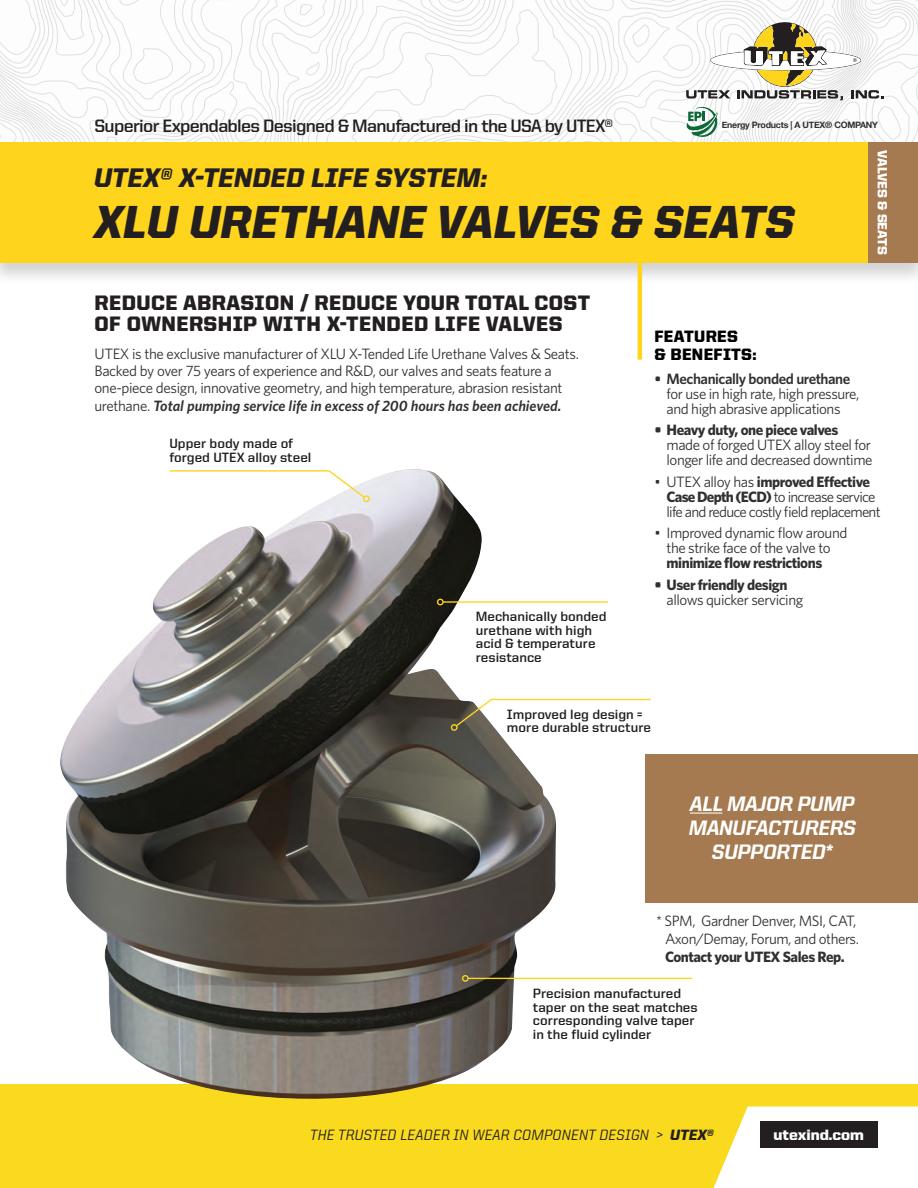
<style>
.page{position:relative;width:918px;height:1188px;background:#fff}
.page>*{position:absolute;margin:0;border:0;box-sizing:border-box;transform-origin:0 0}
.UTEX_PRINT___Produ{font:900 46.5px "United Italic Reg";color:#231f20}
.UTEX_PRINT___Produ-2{font:900 27px "United Italic Reg";color:#231f20}
.UTEX_PRINT___Body{font:900 21px/21px "United Sans Reg";letter-spacing:.02em;color:#231f20}
.UTEX_PRINT___eyeba{font:800 21px/24px "United Italic Reg";letter-spacing:-.02em;color:#fff;text-align:center}
.UTEX_PRINT___Flag{font:700 18px "United Sans Reg";letter-spacing:-.04em;color:#231f20}
.UTEX_PRINT___F_B_H{font:900 16.5px/18px "United Sans Reg";letter-spacing:.02em;color:#000}
.UTEX_PRINT___Body-2{font:15px/15px "Whitney";letter-spacing:-.03em;color:#312f30}
.UTEX_PRINT___Body-3{font:15px/15px "Whitney";letter-spacing:-.05em;color:#312f30}
.UTEX_PRINT___F_B_n{font:15px/18px "Whitney";letter-spacing:-.03em;color:#312f30}
.t1{font:500 15px "United Italic Reg";color:#231f20}
.t2{font:900 15px "United Sans Reg";color:#fff}
.UTEX_PRINT___photo{font:700 13.5px/13.5px "United Sans Reg";color:#231f20}
.UTEX_PRINT___TAB_T{font:900 13.5px "United Sans Reg";color:#fff}
.UTEX_PRINT___Body-4{font:700 8.85px "Helvetica Neue";letter-spacing:-.025em;color:#312f30}
.s1{font-weight:600;font-style:italic}
.s2{font-weight:900;color:#fff}
.s3{color:#fff}
.s4{font-weight:600}
.s5{font-weight:700}
.s6{font-weight:900}
</style>
<div class="page">
<div style="left:0;top:1084px;width:918px;height:104px;background:#fada1f"></div>
<svg style="left:714px;top:1107px;width:204px;height:81px;background:#fefbe7"></svg>
<div style="left:760px;top:1121px;width:118px;height:27px;background:#231f20"></div>
<img style="left:60px;top:469px;width:497px;height:630px">
<svg style="left:0;top:0;width:918px;height:140px"></svg>
<svg style="left:686px;top:22px;width:198px;height:116px"></svg>
<div style="left:0;top:140px;width:918px;height:146px;background:#231f20;opacity:.2"></div>
<div style="left:0;top:142px;width:918px;height:121px;background:#fed41d"></div>
<hr style="left:638px;top:258px;width:4px;height:102px;background:#fed41d">
<div style="left:868px;top:142px;width:50px;height:121px;background:#a67a50"></div>
<div style="left:645px;top:754px;width:273px;height:149px;background:#a67a50"></div>
<hr style="left:690px;top:813px;width:32px;height:1px;background:#fff">
<hr style="left:443px;top:601px;width:165px;height:2px;background:#fed41d">
<svg style="left:435px;top:597px;width:9px;height:10px"></svg>
<hr style="left:468px;top:978px;width:224px;height:1px;background:#fed41d">
<svg style="left:460px;top:973px;width:9px;height:10px"></svg>
<svg style="left:168px;top:470px;width:203px;height:34px"></svg>
<svg style="left:449px;top:698px;width:202px;height:34px"></svg>
<p class="UTEX_PRINT___Flag" style="left:94px;top:116px;width:520px">Superior Expendables Designed &amp; Manufactured in the USA by UTEX®</p>
<p class="UTEX_PRINT___Body-4" style="left:722px;top:117px;width:158px">Energy Products | A UTEX® COMPANY</p>
<p class="UTEX_PRINT___Produ-2" style="left:94px;top:162px;width:395px">UTEX® X-TENDED LIFE SYSTEM:</p>
<p class="UTEX_PRINT___Produ" style="left:94px;top:196px;width:702px">XLU URETHANE VALVES &amp; SEATS</p>
<p class="UTEX_PRINT___TAB_T" style="left:890px;top:150px;width:107px;rotate:90deg">VALVES &amp; SEATS</p>
<p class="UTEX_PRINT___Body" style="left:94px;top:292px;width:497px">REDUCE ABRASION / REDUCE YOUR TOTAL COST<br>OF OWNERSHIP WITH X-TENDED LIFE VALVES</p>
<p class="UTEX_PRINT___Body-2" style="left:94px;top:345px;width:486px;line-height:17.2px">UTEX is the exclusive manufacturer of XLU X-Tended Life Urethane Valves &amp; Seats.<br>Backed by over 75 years of experience and R&amp;D, our valves and seats feature a one-piece design, innovative geometry, and high temperature, abrasion resistant urethane. <span class="s1">Total pumping service life in excess of 200 hours has been achieved.</span></p>
<p class="UTEX_PRINT___photo" style="left:169px;top:437px;width:143px;text-indent:-11px"><span class="s2">/</span> Upper body made of forged UTEX alloy steel</p>
<p class="UTEX_PRINT___photo" style="left:476px;top:610px;width:132px;text-indent:-10px"><span class="s3">/</span> Mechanically bonded urethane with high acid &amp; temperature resistance</p>
<p class="UTEX_PRINT___F_B_H" style="left:655px;top:327px;width:104px">FEATURES<br>&amp; BENEFITS:</p>
<p class="UTEX_PRINT___Body-2" style="left:667px;top:371px;width:194px;text-indent:-12px"><span class="s4">• Mechanically bonded urethane </span>for use in high rate, high pressure, and high abrasive applications</p>
<p class="UTEX_PRINT___Body-2" style="left:667px;top:422px;width:207px;text-indent:-12px"><span class="s5">• Heavy duty, one piece valves </span>made of forged UTEX alloy steel for longer life and decreased downtime</p>
<p class="UTEX_PRINT___Body-3" style="left:667px;top:474px;width:216px;text-indent:-12px">• UTEX alloy has <span class="s5">improved Effective<br>Case Depth (ECD)</span> to increase service life and reduce costly field replacement</p>
<p class="UTEX_PRINT___Body-2" style="left:667px;top:525px;width:182px;text-indent:-12px">• Improved dynamic flow around the strike face of the valve to <span class="s5">minimize flow restrictions</span></p>
<p class="UTEX_PRINT___Body-2" style="left:667px;top:577px;width:138px;text-indent:-12px"><span class="s5">• User friendly design </span>allows quicker servicing</p>
<p class="UTEX_PRINT___photo" style="left:507px;top:707px;width:146px;text-indent:-10px"><span class="s2">/</span> Improved leg design = more durable structure</p>
<p class="UTEX_PRINT___eyeba" style="left:689px;top:791px;width:169px">ALL MAJOR PUMP<br>MANUFACTURERS<br>SUPPORTED*</p>
<p class="UTEX_PRINT___F_B_n" style="left:665px;top:911px;width:195px;text-indent:-9px">* SPM, Gardner Denver, MSI, CAT,<br>Axon/Demay, Forum, and others.<br><span class="s5">Contact your UTEX Sales Rep.</span></p>
<p class="UTEX_PRINT___photo" style="left:533px;top:987px;width:166px;text-indent:-10px"><span class="s3">/</span> Precision manufactured taper on the seat matches corresponding valve taper in the fluid cylinder</p>
<p class="t1" style="left:310px;top:1127px;width:405px">THE TRUSTED LEADER IN WEAR COMPONENT DESIGN &gt; <span class="s6">UTEX®</span></p>
<p class="t2" style="left:774px;top:1126px;width:92px">utexind.com</p>
</div>
